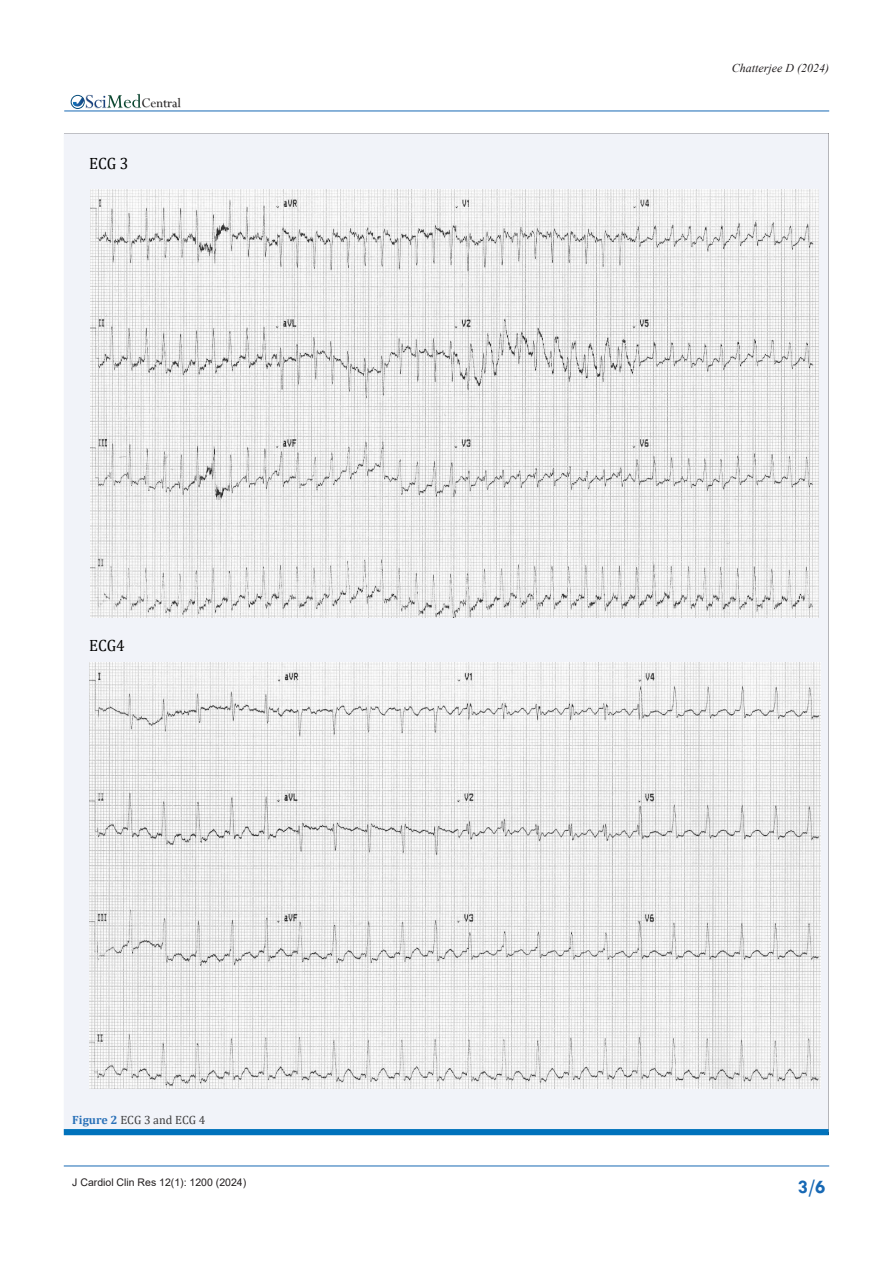
<style>
.page{position:relative;width:893px;height:1263px;background:#fff}
.page>*{position:absolute;margin:0;border:0;box-sizing:border-box;transform-origin:0 0}
.t1{font:700 19.5px "Tw Cen";color:#1768b4}
.t2{font:16.35px "Cambria";color:#000;scale:.95 1}
.t3{font:14.55px "Perpetua";color:#211e1e}
.t4{font:12px "Cambria";color:#3e3e3f}
.t5{font:italic 12px "Times New Roman";color:#231f20}
.t6{font:10.5px "Arial";color:#231f20}
.s1{font-weight:700;color:#2a71b8}
</style>
<div class="page">
<hr style="left:64px;top:1166px;width:765px;height:1px;background:#1768b4">
<hr style="left:64px;top:111px;width:765px;height:1px;background:#1768b4">
<img style="left:86px;top:98px;width:95px;height:13px">
<div style="left:71px;top:95px;width:14px;height:14px;border:1px solid #074d7c;border-radius:50%"></div>
<svg style="left:73px;top:94px;width:68px;height:14px"></svg>
<div style="left:64px;top:133px;width:765px;height:996px;background:#f1f3f9"></div>
<div style="left:64px;top:1129px;width:765px;height:6px;background:#0072bc"></div>
<img style="left:90px;top:190px;width:729px;height:427px">
<img style="left:89px;top:663px;width:731px;height:425px">
<h3 class="t3" style="left:142px;top:94px;width:41px">Central</h3>
<p class="t2" style="left:89px;top:154px;width:43px">ECG 3</p>
<p class="t2" style="left:89px;top:636px;width:39px">ECG4</p>
<p class="t4" style="left:72px;top:1112px;width:135px"><span class="s1">Figure 2</span> ECG 3 and ECG 4</p>
<p class="t5" style="left:732px;top:59px;width:99px">Chatterjee D (2024)</p>
<p class="t6" style="left:72px;top:1175px;width:175px">J Cardiol Clin Res 12(1): 1200 (2024)</p>
<h1 class="t1" style="left:798px;top:1175px;width:29px">3/6</h1>
</div>
